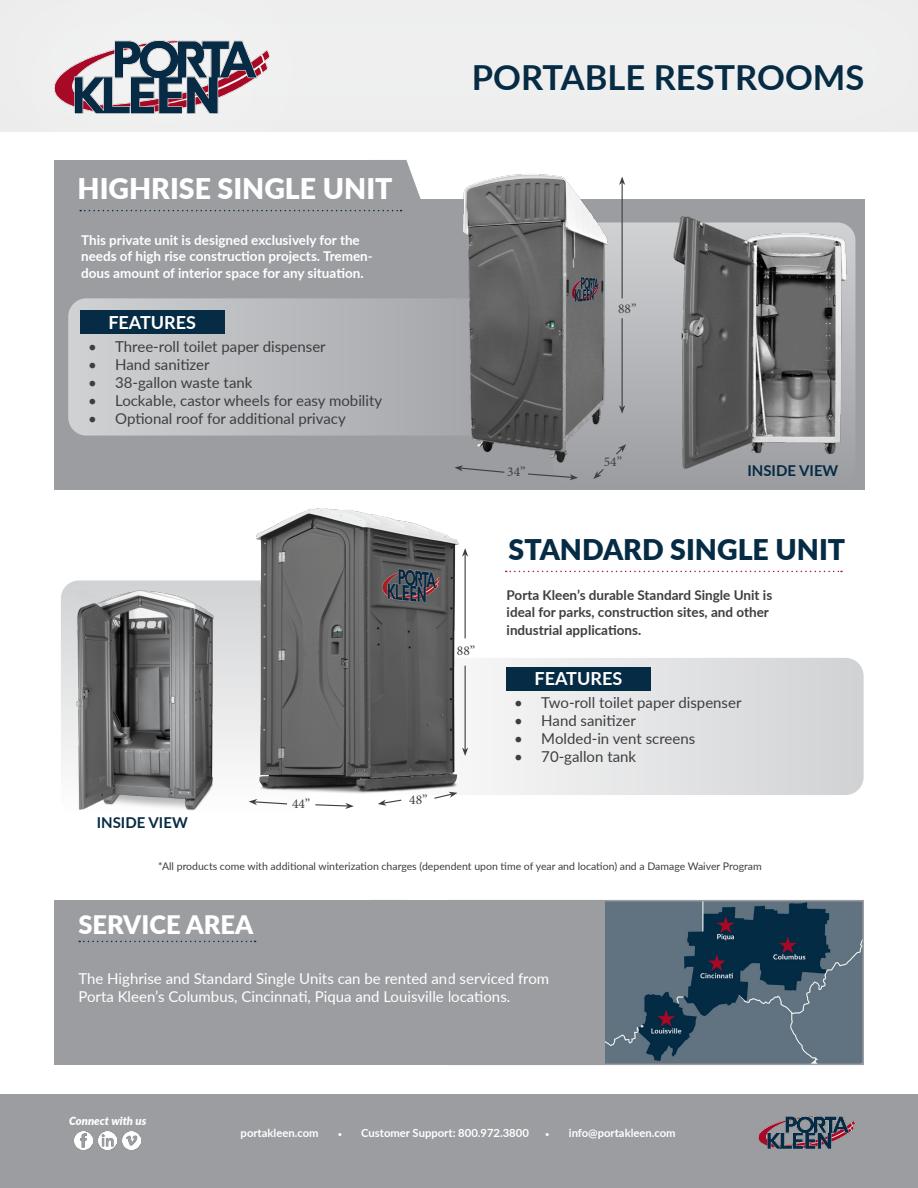
<style>
.page{position:relative;width:918px;height:1188px;background:#fff}
.page>*{position:absolute;margin:0;border:0;box-sizing:border-box;transform-origin:0 0}
.t1{font:700 34.5px "Lato";color:#062b44}
.t2{font:900 28.5px "Lato";color:#062b44}
.t3{font:900 28.5px "Lato";color:#fff}
.t4{font:900 25.5px "Lato";color:#fff}
.t5{font:700 18px "Lato";color:#fff}
.t6{font:15px "Lato";color:#3e3e3f}
.t7{font:15px/18px "Lato";color:#fff}
.t8{font:700 15px "Lato";color:#062b44}
.t9{font:700 13.5px/16.2px "Lato";color:#fff}
.t10{font:700 13.5px/16.2px "Lato";color:#3e3e3f}
.t11{font:13.5px "Minion Pro";color:#3e3e3f}
.t12{font:700 11.25px "Lato";color:#fff}
.t13{font:italic 900 11.25px "Lato";color:#fff}
.t14{font:10.5px "Lato";color:#3e3e3f}
.s1{font-family:"Minion Pro";font-weight:400}
</style>
<div class="page">
<div style="left:0;top:0;width:918px;height:134px;background:#eeefef"></div>
<div style="left:0;top:0;width:375px;height:232px;background:#fff;opacity:.75"></div>
<img style="left:55px;top:40px;width:215px;height:73px">
<div style="left:0;top:1094px;width:918px;height:94px;background:#9b9da1"></div>
<img style="left:75px;top:1131px;width:18px;height:18px">
<img style="left:99px;top:1131px;width:18px;height:18px">
<img style="left:123px;top:1131px;width:18px;height:18px">
<img style="left:758px;top:1116px;width:96px;height:32px">
<svg style="left:506px;top:571px;width:336px;height:1px"></svg>
<svg style="left:374px;top:658px;width:490px;height:137px;fill:#e2e3e4"></svg>
<div style="left:506px;top:667px;width:144px;height:23px;background:#062b44"></div>
<div style="left:61px;top:580px;width:245px;height:234px;background:linear-gradient(to bottom,#d0d1d3,#fefefe);border-radius:18px"></div>
<img style="left:61px;top:588px;width:152px;height:223px">
<div style="left:54px;top:200px;width:810px;height:290px;background:#9b9da1"></div>
<svg style="left:400px;top:160px;width:21px;height:40px"></svg>
<div style="left:54px;top:160px;width:346px;height:41px;background:#9b9da1"></div>
<div style="left:553px;top:222px;width:302px;height:264px;background:linear-gradient(to bottom,#cecfd1,#9b9da1);border-radius:18px"></div>
<svg style="left:80px;top:210px;width:322px;height:1px"></svg>
<svg style="left:68px;top:298px;width:490px;height:138px;background:#babbbe"></svg>
<div style="left:80px;top:310px;width:144px;height:24px;background:#062b44"></div>
<img style="left:456px;top:174px;width:159px;height:295px">
<svg style="left:528px;top:473px;width:50px;height:7px"></svg>
<svg style="left:454px;top:465px;width:52px;height:8px"></svg>
<svg style="left:615px;top:444px;width:11px;height:12px"></svg>
<svg style="left:593px;top:468px;width:12px;height:11px"></svg>
<hr style="left:622px;top:318px;width:1px;height:90px;background:#3e3e3f">
<svg style="left:619px;top:405px;width:6px;height:9px"></svg>
<hr style="left:622px;top:183px;width:1px;height:115px;background:#3e3e3f">
<svg style="left:619px;top:177px;width:6px;height:8px"></svg>
<img style="left:256px;top:508px;width:202px;height:286px">
<svg style="left:315px;top:803px;width:39px;height:6px"></svg>
<svg style="left:249px;top:799px;width:39px;height:6px"></svg>
<svg style="left:433px;top:792px;width:25px;height:7px"></svg>
<svg style="left:378px;top:799px;width:24px;height:7px"></svg>
<hr style="left:465px;top:666px;width:1px;height:84px;background:#3e3e3f">
<svg style="left:462px;top:747px;width:6px;height:9px"></svg>
<hr style="left:465px;top:554px;width:1px;height:84px;background:#3e3e3f">
<svg style="left:462px;top:548px;width:6px;height:9px"></svg>
<div style="left:54px;top:940px;width:806px;height:125px;background:#9b9da1"></div>
<div style="left:54px;top:900px;width:556px;height:41px;background:#9b9da1"></div>
<img style="left:606px;top:903px;width:255px;height:159px">
<div style="left:447px;top:900px;width:417px;height:165px;border:2px solid #9b9da1"></div>
<svg style="left:79px;top:941px;width:177px;height:1px"></svg>
<img style="left:664px;top:216px;width:192px;height:259px">
<p class="t1" style="left:472px;top:52px;width:394px">PORTABLE RESTROOMS</p>
<p class="t3" style="left:78px;top:168px;width:316px">HIGHRISE SINGLE UNIT</p>
<p class="t9" style="left:81px;top:232px;width:293px">This private unit is designed exclusively for the needs of high rise construction projects. Tremen&shy;dous amount of interior space for any situation.</p>
<p class="t5" style="left:108px;top:309px;width:89px">FEATURES</p>
<p class="t6" style="left:88px;top:335px;width:239px">• Three-roll toilet paper dispenser</p>
<p class="t6" style="left:88px;top:353px;width:123px">• Hand sanitizer</p>
<p class="t6" style="left:88px;top:371px;width:166px">• 38-gallon waste tank</p>
<p class="t6" style="left:88px;top:389px;width:296px">• Lockable, castor wheels for easy mobility</p>
<p class="t6" style="left:88px;top:407px;width:259px">• Optional roof for additional privacy</p>
<p class="t8" style="left:97px;top:811px;width:93px">INSIDE VIEW</p>
<p class="t11" style="left:457px;top:642px;width:20px">88”</p>
<p class="t11" style="left:292px;top:795px;width:20px">44”</p>
<p class="t11" style="left:409px;top:790px;width:20px">48”</p>
<p class="t11" style="left:507px;top:463px;width:20px">34”</p>
<p class="t11" style="left:618px;top:300px;width:20px">88”</p>
<p class="t11" style="left:604px;top:453px;width:20px">54”</p>
<p class="t8" style="left:747px;top:459px;width:93px">INSIDE VIEW</p>
<p class="t2" style="left:509px;top:528px;width:338px">STANDARD SINGLE UNIT</p>
<p class="t10" style="left:507px;top:587px;width:267px">Porta Kleen’s durable Standard Single Unit is ideal for parks, construction sites, and other</p>
<p class="t10" style="left:507px;top:621px;width:136px">industrial applications.</p>
<p class="t5" style="left:535px;top:665px;width:89px">FEATURES</p>
<p class="t6" style="left:514px;top:692px;width:229px">• Two-roll toilet paper dispenser</p>
<p class="t6" style="left:514px;top:710px;width:123px">• Hand sanitizer</p>
<p class="t6" style="left:514px;top:728px;width:182px">• Molded-in vent screens</p>
<p class="t6" style="left:514px;top:746px;width:123px">• 70-gallon tank</p>
<p class="t14" style="left:158px;top:858px;width:605px">*All products come with additional winterization charges (dependent upon time of year and location) and a Damage Waiver Program</p>
<p class="t4" style="left:79px;top:912px;width:176px">SERVICE AREA</p>
<p class="t7" style="left:78px;top:969px;width:472px">The Highrise and Standard Single Units can be rented and serviced from<br>Porta Kleen’s Columbus, Cincinnati, Piqua and Louisville locations.</p>
<p class="t13" style="left:69px;top:1112px;width:79px">Connect with us</p>
<p class="t12" style="left:241px;top:1125px;width:79px">portakleen.com</p>
<p class="t12" style="left:338px;top:1125px;width:193px"><span class="s1">•</span> Customer Support: 800.972.3800</p>
<p class="t12" style="left:545px;top:1125px;width:132px"><span class="s1">•</span> info@portakleen.com</p>
</div>
